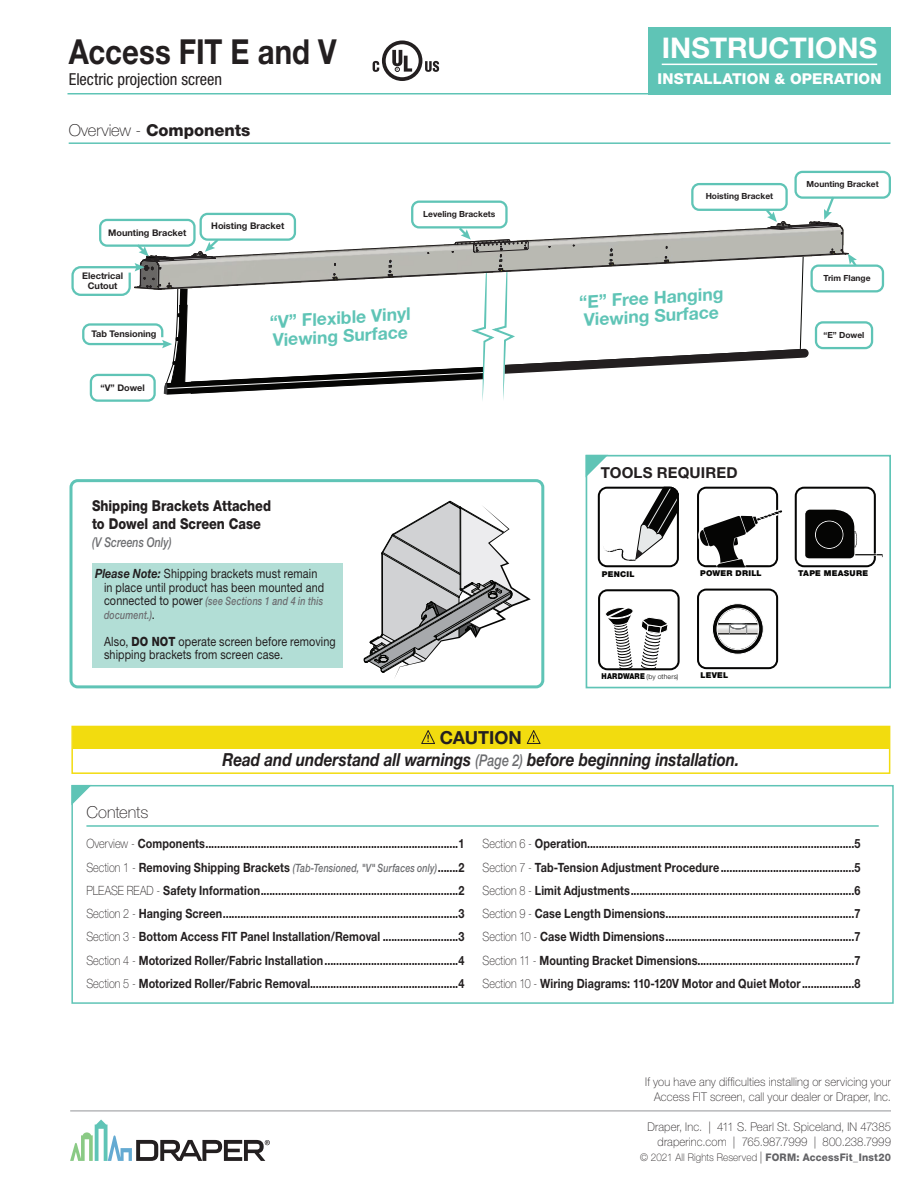
<style>
.page{position:relative;width:918px;height:1188px;background:#fff}
.page>*{position:absolute;margin:0;border:0;box-sizing:border-box;transform-origin:0 0}
.t1{font:700 34.5px "Helvetica Neue LT Std";color:#231f20;scale:.85 1}
.t2{font:700 28.5px "Helvetica Neue LT Std";color:#fff}
.Caution_Box_Text{font:italic 700 18px "Helvetica Neue LT Std";letter-spacing:-.005em;color:#231f20;scale:.85 1}
.Caution_Box_Header{font:700 18px "Helvetica Neue LT Std";letter-spacing:-.005em;color:#231f20}
.t3{font:700 17.55px "Helvetica Neue LT Std";color:#5fc4b6}
.t4{font:condensed 16.5px "Helvetica Neue LT Std";color:#231f20}
.Instructions_Section{font:800 16.5px "Helvetica Neue LT Std";letter-spacing:-.005em;color:#231f20}
.TOC_Head{font:100 16.5px "Helvetica Neue LT Std";letter-spacing:-.01em;color:#231f20}
.Figure{font:800 15px/18px "Helvetica Neue LT Std";color:#231f20;scale:.85 1}
.t5{font:800 15px "Helvetica Neue LT Std";letter-spacing:.01em;color:#fff}
.Tools_Required_Heade{font:700 15px "Helvetica Neue LT Std";letter-spacing:.01em;color:#231f20}
.Figure-2{font:italic 500 13.5px "Helvetica Neue LT Std";color:#6c6d70;scale:.78 1}
.t6{font:700 12.75px "Helvetica Neue LT Std";letter-spacing:.01em;color:#231f20;scale:.85 1}
.Instructions_Please{font:12.75px/13.5px "Helvetica Neue LT Std";letter-spacing:.01em;color:#231f20;scale:.85 1}
.t7{font:100 12px/15px "Helvetica Neue LT Std";letter-spacing:.015em;color:#231f20;text-align:right;scale:.94 1}
.Instructions_Please-2{font:italic 500 11.55px/13.5px "Helvetica Neue LT Std";letter-spacing:.02em;color:#6c6d70;scale:.78 1}
.t8{font:100 10.5px "Helvetica Neue LT Std";letter-spacing:.015em;color:#231f20;scale:.94 1}
.t9{font:700 9.15px/9.9px "Helvetica Neue LT Std";color:#231f20;text-align:center}
.t10{font:700 8.4px "Helvetica Neue LT Std";color:#231f20}
.t11{font:900 8.1px "Helvetica Neue LT Std";letter-spacing:.03em;color:#050504}
.t12{font:300 6.9px "Helvetica Neue LT Std";letter-spacing:.01em;color:#050504}
.s1{font-weight:100}
.s2{font-weight:700;font-style:italic}
.s3{font-weight:400;font-style:normal;font-size:12.75px;color:#231f20}
.s4{font-weight:800}
.s5{font-weight:900;font-size:8.1px}
.s6{font-weight:500;font-size:16.2px;color:#6c6d70}
.s7{font-weight:500;font-style:italic;font-size:11.55px;color:#6c6d70}
.s8{font-size:12px}
.s9{font-weight:800;color:#636366}
</style>
<div class="page">
<svg style="left:72px;top:784px;width:20px;height:19px"></svg>
<hr style="left:86px;top:825px;width:793px;height:2px;background:#5fc4b6">
<div style="left:71px;top:785px;width:823px;height:219px;border:2px solid #5fc4b6"></div>
<hr style="left:69px;top:142px;width:821px;height:2px;background:#5fc4b6">
<div style="left:73px;top:727px;width:816px;height:22px;background:#f2dc0f"></div>
<svg style="left:421px;top:730px;width:14px;height:14px"></svg>
<svg style="left:527px;top:730px;width:13px;height:14px"></svg>
<div style="left:71px;top:726px;width:819px;height:48px;border:2px solid #f2dc0f"></div>
<div style="left:815px;top:321px;width:58px;height:28px;border:2px solid #5fc4b6;border-radius:7px"></div>
<div style="left:794px;top:171px;width:97px;height:28px;border:2px solid #5fc4b6;border-radius:7px"></div>
<div style="left:691px;top:183px;width:97px;height:28px;border:2px solid #5fc4b6;border-radius:7px"></div>
<div style="left:810px;top:265px;width:74px;height:27px;border:2px solid #5fc4b6;border-radius:7px"></div>
<svg style="left:71px;top:194px;width:788px;height:208px"></svg>
<div style="left:69px;top:479px;width:475px;height:209px;border:3px solid #5fc4b6;border-radius:7px"></div>
<svg style="left:364px;top:501px;width:167px;height:177px"></svg>
<div style="left:92px;top:564px;width:251px;height:104px;background:#b2ded6"></div>
<div style="left:586px;top:455px;width:305px;height:233px;border:2px solid #5fc4b6"></div>
<svg style="left:586px;top:455px;width:22px;height:22px"></svg>
<svg style="left:697px;top:487px;width:85px;height:80px"></svg>
<svg style="left:598px;top:487px;width:81px;height:80px"></svg>
<svg style="left:795px;top:487px;width:88px;height:80px"></svg>
<svg style="left:598px;top:589px;width:82px;height:81px"></svg>
<svg style="left:697px;top:589px;width:81px;height:80px"></svg>
<svg style="left:70px;top:1120px;width:200px;height:41px"></svg>
<hr style="left:70px;top:1111px;width:821px;height:1px;background:#939598">
<hr style="left:68px;top:93px;width:823px;height:1px;background:#5fc4b6">
<div style="left:648px;top:27px;width:243px;height:67px;background:#5fc4b6"></div>
<hr style="left:662px;top:64px;width:215px;height:1px;background:#fff">
<svg style="left:425px;top:61px;width:14px;height:11px"></svg>
<svg style="left:382px;top:41px;width:40px;height:40px"></svg>
<div style="left:386px;top:44px;width:33px;height:33px;background:#fff;border-radius:50%"></div>
<svg style="left:392px;top:50px;width:20px;height:22px"></svg>
<svg style="left:373px;top:61px;width:6px;height:11px"></svg>
<h1 class="t1" style="left:69px;top:30px;width:317px">Access FIT E and V</h1>
<p class="t4" style="left:69px;top:69px;width:155px">Electric projection screen</p>
<p class="Instructions_Section" style="left:69px;top:120px;width:183px"><span class="s1">Overview -</span> Components</p>
<p class="t9" style="left:108px;top:227px;width:80px">Mounting Bracket</p>
<p class="t9" style="left:211px;top:221px;width:75px">Hoisting Bracket</p>
<p class="t10" style="left:423px;top:209px;width:74px">Leveling Brackets</p>
<h2 class="t2" style="left:662px;top:30px;width:217px">INSTRUCTIONS</h2>
<p class="t5" style="left:657px;top:69px;width:226px">INSTALLATION &amp; OPERATION</p>
<p class="t10" style="left:706px;top:191px;width:69px">Hoisting Bracket</p>
<p class="t10" style="left:807px;top:179px;width:74px">Mounting Bracket</p>
<p class="t9" style="left:82px;top:271px;width:42px">Electrical<br>Cutout</p>
<p class="t9" style="left:92px;top:328px;width:66px">Tab Tensioning</p>
<p class="t9" style="left:101px;top:382px;width:46px">“V” Dowel</p>
<p class="t3" style="left:578px;top:291px;width:146px;rotate:-3deg">“E” Free Hanging</p>
<p class="t3" style="left:269px;top:310px;width:143px;rotate:-3deg">“V” Flexible Vinyl</p>
<p class="t3" style="left:583px;top:309px;width:137px;rotate:-3deg">Viewing Surface</p>
<p class="t3" style="left:272px;top:329px;width:137px;rotate:-3deg">Viewing Surface</p>
<p class="Tools_Required_Heade" style="left:601px;top:463px;width:138px">TOOLS REQUIRED</p>
<p class="t10" style="left:824px;top:273px;width:48px">Trim Flange</p>
<p class="t10" style="left:824px;top:330px;width:42px">“E” Dowel</p>
<p class="Figure" style="left:92px;top:497px;width:212px">Shipping Brackets Attached to Dowel and Screen Case</p>
<p class="Figure-2" style="left:92px;top:534px;width:104px">(V Screens Only)</p>
<p class="Instructions_Please" style="left:104px;top:567px;width:261px;text-indent:-9px"><span class="s2">Please Note:</span> Shipping brackets must remain in place until product has been mounted and</p>
<p class="Instructions_Please-2" style="left:104px;top:594px;width:283px"><span class="s3">connected to power</span> (see Sections 1 and 4 in this document.)<span class="s3">.</span></p>
<p class="Instructions_Please" style="left:104px;top:634px;width:274px">Also, <span class="s4">DO NOT</span> operate screen before removing shipping brackets from screen case.</p>
<p class="t11" style="left:602px;top:570px;width:34px">PENCIL</p>
<p class="t11" style="left:700px;top:569px;width:63px">POWER DRILL</p>
<p class="t11" style="left:798px;top:569px;width:71px">TAPE MEASURE</p>
<p class="t12" style="left:602px;top:673px;width:78px"><span class="s5">HARDWARE</span> (by others)</p>
<p class="t11" style="left:701px;top:670px;width:29px">LEVEL</p>
<p class="Caution_Box_Header" style="left:440px;top:726px;width:83px">CAUTION</p>
<p class="Caution_Box_Text" style="left:222px;top:748px;width:610px">Read and understand all warnings <span class="s6">(Page 2)</span> before beginning installation.</p>
<p class="TOC_Head" style="left:86px;top:803px;width:63px">Contents</p>
<p class="t6" style="left:86px;top:836px;width:446px"><span class="s1">Overview -</span> Components.......................................................................................1</p>
<p class="t6" style="left:86px;top:859px;width:446px"><span class="s1">Section 1 -</span> Removing Shipping Brackets <span class="s7">(Tab-Tensioned, "V" Surfaces only)</span>.......2</p>
<p class="t6" style="left:86px;top:883px;width:446px"><span class="s1">PLEASE READ -</span> Safety Information....................................................................2</p>
<p class="t6" style="left:86px;top:906px;width:446px"><span class="s1">Section 2 -</span> Hanging Screen.................................................................................3</p>
<p class="t6" style="left:86px;top:929px;width:446px"><span class="s1">Section 3 -</span> Bottom Access FIT Panel Installation/Removal ..........................3</p>
<p class="t6" style="left:86px;top:952px;width:446px"><span class="s1">Section 4 -</span> Motorized Roller/Fabric Installation..............................................4</p>
<p class="t6" style="left:86px;top:976px;width:446px"><span class="s1">Section 5 -</span> Motorized Roller/Fabric Removal...................................................4</p>
<p class="t6" style="left:483px;top:836px;width:446px"><span class="s1">Section 6 -</span> Operation............................................................................................5</p>
<p class="t6" style="left:483px;top:859px;width:446px"><span class="s1">Section 7 -</span> Tab-Tension Adjustment Procedure..............................................5</p>
<p class="t6" style="left:483px;top:883px;width:446px"><span class="s1">Section 8 -</span> Limit Adjustments.............................................................................6</p>
<p class="t6" style="left:483px;top:906px;width:446px"><span class="s1">Section 9 -</span> Case Length Dimensions.................................................................7</p>
<p class="t6" style="left:483px;top:929px;width:446px"><span class="s1">Section 10 -</span> Case Width Dimensions.................................................................7</p>
<p class="t6" style="left:483px;top:952px;width:446px"><span class="s1">Section 11 -</span> Mounting Bracket Dimensions......................................................7</p>
<p class="t6" style="left:483px;top:976px;width:446px"><span class="s1">Section 10 -</span> Wiring Diagrams: 110-120V Motor and Quiet Motor..................8</p>
<p class="t7" style="left:645px;top:1075px;width:263px">If you have any difficulties installing or servicing your<br>Access FIT screen, call your dealer or Draper, Inc.</p>
<p class="t7" style="left:647px;top:1119px;width:261px">Draper, Inc. | 411 S. Pearl St. Spiceland, IN 47385 draperinc.com | 765.987.7999 | 800.238.7999</p>
<p class="t8" style="left:640px;top:1151px;width:268px">© 2021 All Rights Reserved <span class="s8">|</span> <span class="s9">FORM: AccessFit_Inst20</span></p>
</div>
